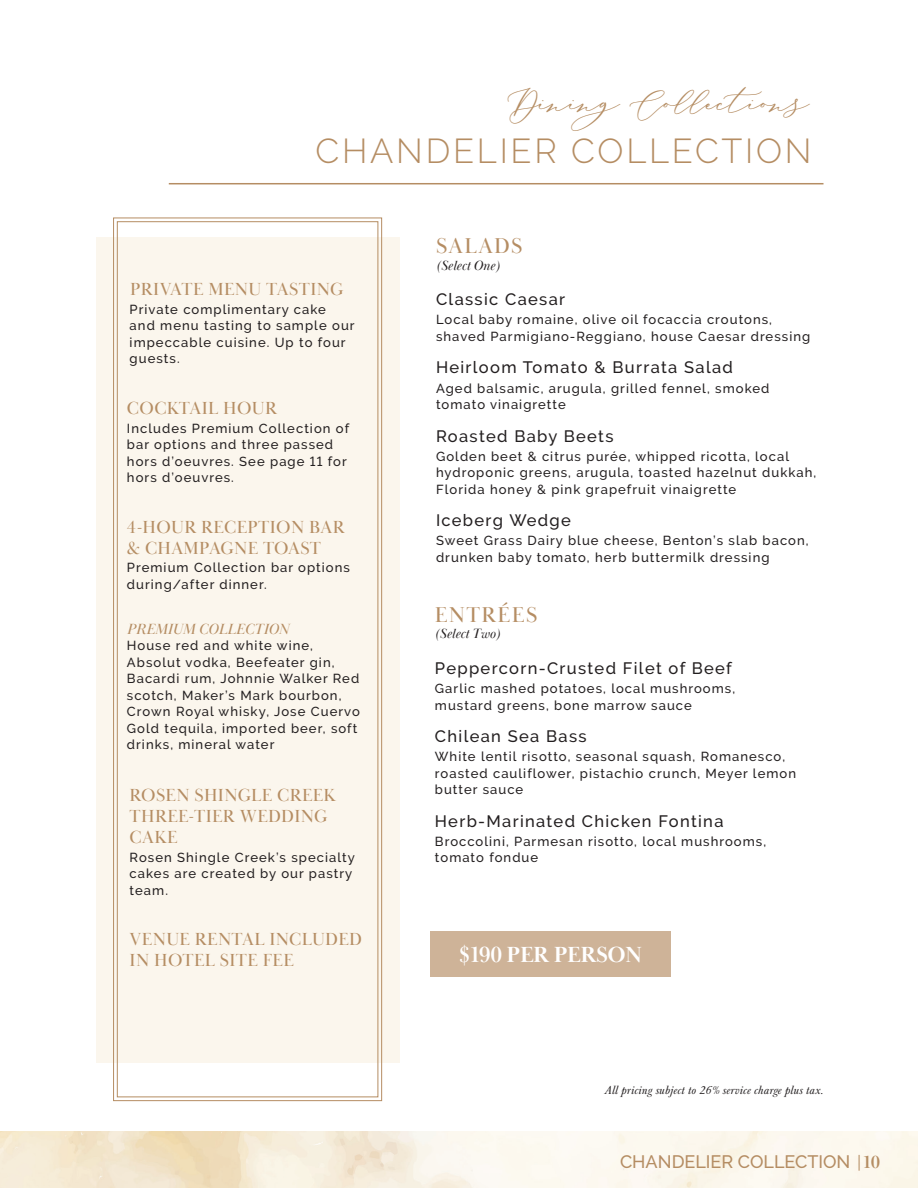
<style>
.page{position:relative;width:918px;height:1188px;background:#fff}
.page>*{position:absolute;margin:0;border:0;box-sizing:border-box;transform-origin:0 0}
.t1{font:40.5px "Biancha";color:#b58d63}
.t2{font:300 34.5px "Raleway";letter-spacing:.08em;color:#b58d63}
.t3{font:700 22.5px "Baskerville Display PT";letter-spacing:-.02em;color:#fff}
.t4{font:22.05px "Baskerville Display PT";letter-spacing:.06em;color:#b58d63}
.t5{font:18px/20.7px "Baskerville Display PT";letter-spacing:.02em;color:#b58d63}
.t6{font:500 18px "Raleway";color:#b58d63}
.t7{font:500 16.5px "Raleway";letter-spacing:.08em;color:#231f20}
.t8{font:italic 15.15px "Baskerville Display PT";color:#b58d63}
.t9{font:italic 13.8px "Baskerville Display PT";color:#231f20}
.t10{font:500 13.05px/16.5px "Raleway";letter-spacing:.08em;color:#231f20}
.t11{font:italic 12px "Baskerville URW";letter-spacing:.01em;color:#231f20}
.s1{font-family:"Baskerville Display PT";font-weight:700;font-style:italic}
.s2{font-family:"Baskerville Display PT";font-weight:700}
</style>
<div class="page">
<hr style="left:169px;top:183px;width:655px;height:1px;background:#b58d63">
<div style="left:96px;top:237px;width:303px;height:826px;background:#fbf6ed"></div>
<div style="left:430px;top:931px;width:240px;height:45px;background:#ceb398"></div>
<img style="left:0;top:1132px;width:1px;height:56px">
<svg style="left:113px;top:217px;width:269px;height:884px;background:#f9f4eb"></svg>
<p class="t1" style="left:508px;top:72px;width:303px">DiningCollections</p>
<p class="t2" style="left:316px;top:130px;width:498px">CHANDELIER COLLECTION</p>
<p class="t5" style="left:130px;top:279px;width:215px">PRIVATE MENU TASTING</p>
<p class="t10" style="left:130px;top:301px;width:226px">Private complimentary cake<br>and menu tasting to sample our impeccable cuisine. Up to four guests.</p>
<p class="t5" style="left:127px;top:398px;width:152px">COCKTAIL HOUR</p>
<p class="t10" style="left:127px;top:420px;width:224px">Includes Premium Collection of bar options and three passed hors d’oeuvres. See page 11 for hors d’oeuvres.</p>
<p class="t5" style="left:127px;top:517px;width:219px">4-HOUR RECEPTION BAR &amp; CHAMPAGNE TOAST</p>
<p class="t10" style="left:127px;top:560px;width:224px">Premium Collection bar options during/after dinner.</p>
<p class="t8" style="left:127px;top:620px;width:164px">PREMIUM COLLECTION</p>
<p class="t10" style="left:127px;top:637px;width:234px">House red and white wine,<br>Absolut vodka, Beefeater gin,<br>Bacardi rum, Johnnie Walker Red scotch, Maker’s Mark bourbon,<br>Crown Royal whisky, Jose Cuervo<br>Gold tequila, imported beer, soft drinks, mineral water</p>
<p class="t5" style="left:130px;top:786px;width:208px">ROSEN SHINGLE CREEK<br>THREE-TIER WEDDING<br>CAKE</p>
<p class="t10" style="left:130px;top:849px;width:227px">Rosen Shingle Creek’s specialty cakes are created by our pastry team.</p>
<p class="t5" style="left:130px;top:929px;width:234px">VENUE RENTAL INCLUDED<br>IN HOTEL SITE FEE</p>
<p class="t4" style="left:436px;top:233px;width:88px">SALADS</p>
<p class="t9" style="left:436px;top:257px;width:65px">(Select One)</p>
<p class="t7" style="left:436px;top:290px;width:131px">Classic Caesar</p>
<p class="t10" style="left:436px;top:312px;width:376px">Local baby romaine, olive oil focaccia croutons, shaved Parmigiano-Reggiano, house Caesar dressing</p>
<p class="t7" style="left:436px;top:358px;width:298px">Heirloom Tomato &amp; Burrata Salad</p>
<p class="t10" style="left:436px;top:380px;width:335px">Aged balsamic, arugula, grilled fennel, smoked tomato vinaigrette</p>
<p class="t7" style="left:436px;top:426px;width:179px">Roasted Baby Beets</p>
<p class="t10" style="left:436px;top:448px;width:382px">Golden beet &amp; citrus purée, whipped ricotta, local hydroponic greens, arugula, toasted hazelnut dukkah,<br>Florida honey &amp; pink grapefruit vinaigrette</p>
<p class="t7" style="left:436px;top:511px;width:136px">Iceberg Wedge</p>
<p class="t10" style="left:436px;top:533px;width:374px">Sweet Grass Dairy blue cheese, Benton’s slab bacon, drunken baby tomato, herb buttermilk dressing</p>
<p class="t4" style="left:435px;top:601px;width:104px">ENTRÉES</p>
<p class="t9" style="left:435px;top:626px;width:66px">(Select Two)</p>
<p class="t7" style="left:435px;top:659px;width:299px">Peppercorn-Crusted Filet of Beef</p>
<p class="t10" style="left:435px;top:680px;width:302px">Garlic mashed potatoes, local mushrooms, mustard greens, bone marrow sauce</p>
<p class="t7" style="left:435px;top:727px;width:153px">Chilean Sea Bass</p>
<p class="t10" style="left:435px;top:748px;width:363px">White lentil risotto, seasonal squash, Romanesco, roasted cauliflower, pistachio crunch, Meyer lemon butter sauce</p>
<p class="t7" style="left:435px;top:812px;width:290px">Herb-Marinated Chicken Fontina</p>
<p class="t10" style="left:435px;top:833px;width:333px">Broccolini, Parmesan risotto, local mushrooms, tomato fondue</p>
<p class="t3" style="left:458px;top:941px;width:186px">$190 PER PERSON</p>
<p class="t11" style="left:605px;top:1083px;width:220px">All pricing subject to 26% service charge plus tax.</p>
<p class="t6" style="left:620px;top:1152px;width:262px">CHANDELIER COLLECTION <span class="s1">|</span> <span class="s2">10</span></p>
</div>
